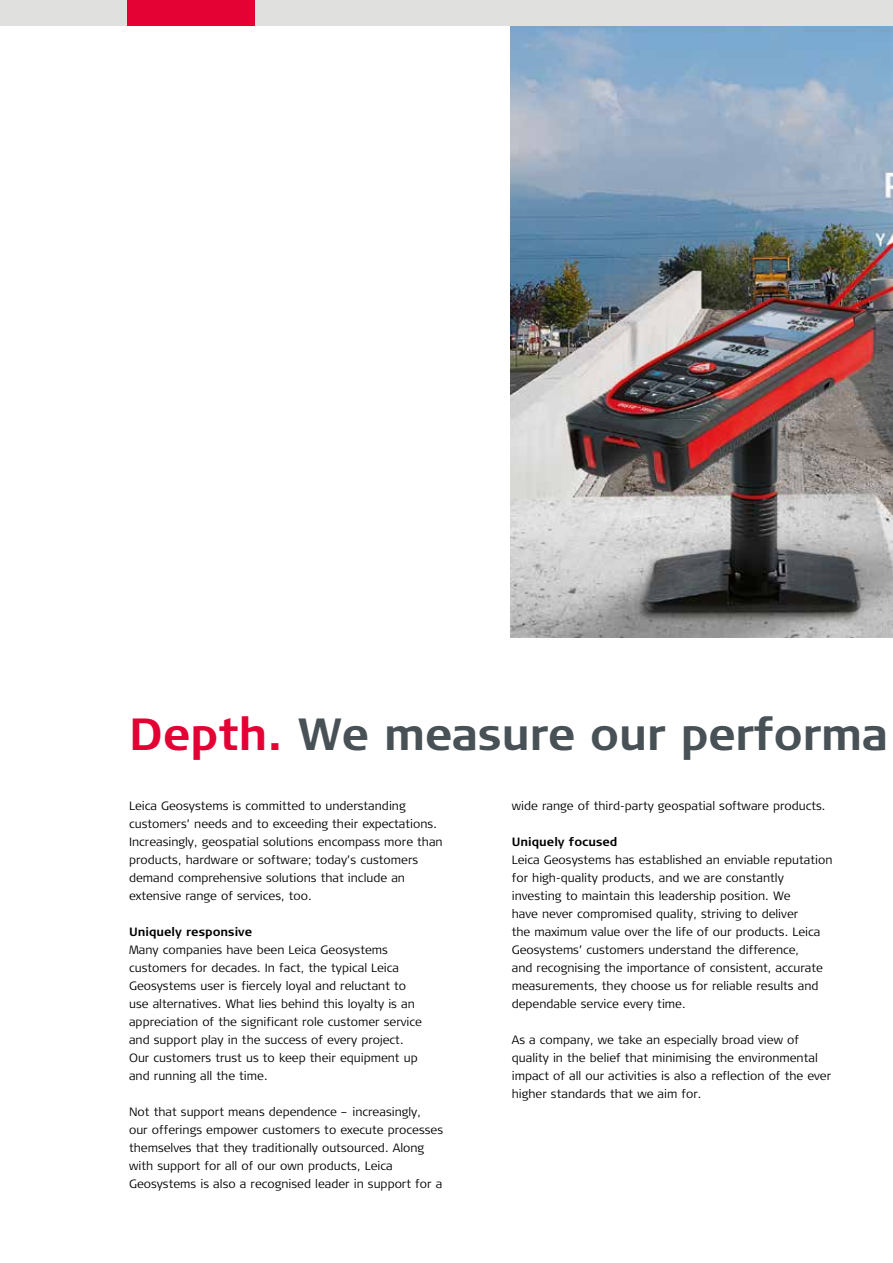
<style>
.page{position:relative;width:893px;height:1263px;background:#fff}
.page>*{position:absolute;margin:0;border:0;box-sizing:border-box;transform-origin:0 0}
.t1{font:700 45px "Signa Column";letter-spacing:-.015em;color:#485156}
.t2{font:300 12px/18px "Signa Column";color:#000}
.t3{font:700 12px "Signa Column";color:#000}
.s1{color:#e40134}
</style>
<div class="page">
<img style="left:510px;top:26px;width:383px;height:612px">
<div style="left:0;top:0;width:893px;height:26px;background:#e0e0df"></div>
<div style="left:128px;top:0;width:127px;height:26px;background:#e40134"></div>
<h1 class="t1" style="left:129px;top:705px;width:761px"><span class="s1">Depth.</span> We measure our performa</h1>
<p class="t2" style="left:129px;top:797px;width:315px">Leica Geosystems is committed to understanding customers’ needs and to exceeding their expectations.<br>Increasingly, geospatial solutions encompass more than products, hardware or software; today’s customers demand comprehensive solutions that include an extensive range of services, too.</p>
<p class="t3" style="left:129px;top:924px;width:125px">Uniquely responsive</p>
<p class="t2" style="left:129px;top:941px;width:295px">Many companies have been Leica Geosystems customers for decades. In fact, the typical Leica Geosystems user is fiercely loyal and reluctant to use alternatives. What lies behind this loyalty is an appreciation of the significant role customer service and support play in the success of every project.<br>Our customers trust us to keep their equipment up and running all the time.</p>
<p class="t2" style="left:129px;top:1103px;width:316px">Not that support means dependence – increasingly,<br>our offerings empower customers to execute processes themselves that they traditionally outsourced. Along with support for all of our own products, Leica Geosystems is also a recognised leader in support for a</p>
<p class="t2" style="left:512px;top:797px;width:315px">wide range of third-party geospatial software products.</p>
<p class="t3" style="left:512px;top:834px;width:107px">Uniquely focused</p>
<p class="t2" style="left:512px;top:851px;width:322px">Leica Geosystems has established an enviable reputation for high-quality products, and we are constantly investing to maintain this leadership position. We<br>have never compromised quality, striving to deliver<br>the maximum value over the life of our products. Leica Geosystems’ customers understand the difference,<br>and recognising the importance of consistent, accurate measurements, they choose us for reliable results and dependable service every time.</p>
<p class="t2" style="left:512px;top:1031px;width:321px">As a company, we take an especially broad view of quality in the belief that minimising the environmental impact of all our activities is also a reflection of the ever higher standards that we aim for.</p>
</div>
